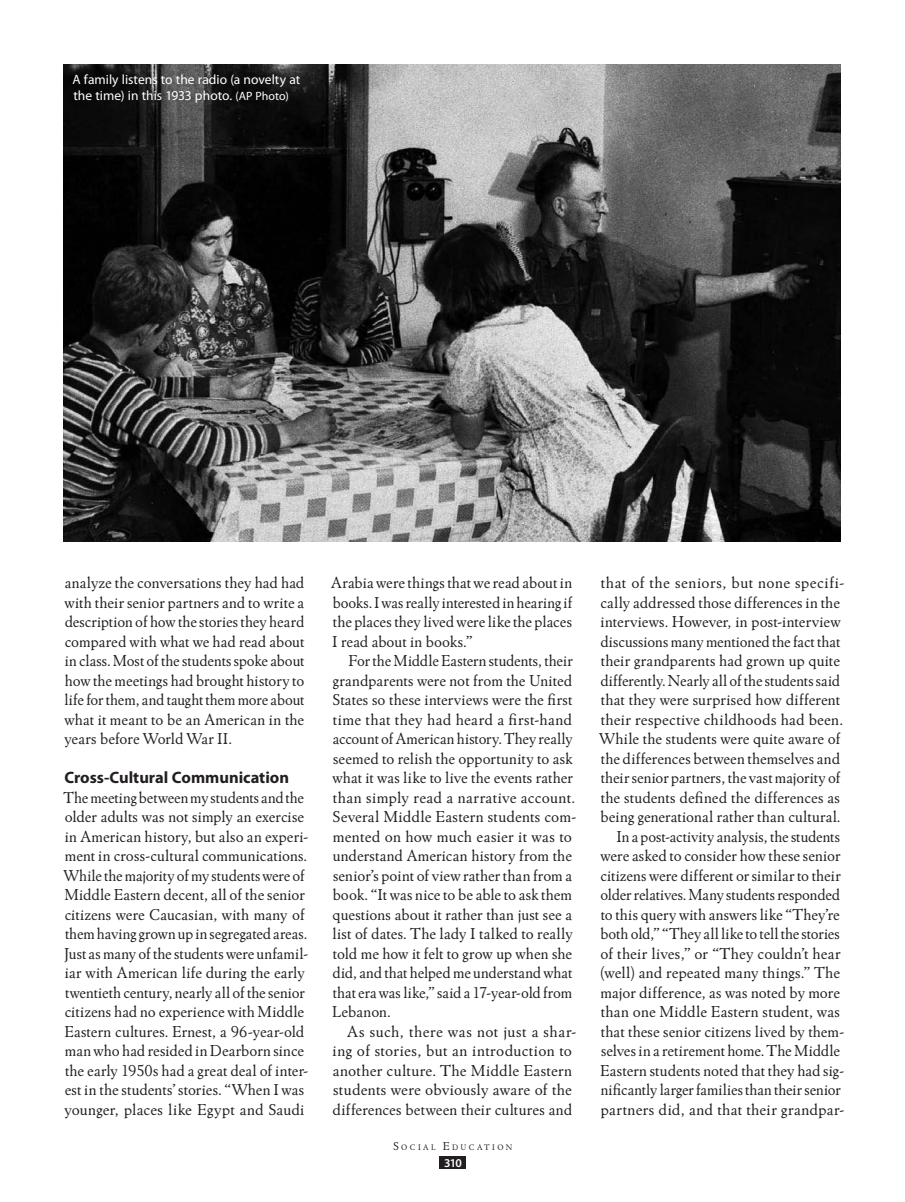
<style>
.page{position:relative;width:905px;height:1202px;background:#fff}
.page>*{position:absolute;margin:0;border:0;box-sizing:border-box;transform-origin:0 0}
.t1{font:16.5px/19.5px "Winchester New ITC";letter-spacing:.005em;color:#231f20}
.t2{font:700 16.5px "Myriad Pro";color:#231f20}
.t3{font:13.5px/16.5px "Myriad Pro";color:#fff}
.t4{font:600 12px "Myriad Pro";color:#fff}
.t5{font:8.4px "Winchester New ITC Book OS";letter-spacing:.285em;color:#231f20}
.s1{font-size:12px}
</style>
<div class="page">
<div style="left:440px;top:1156px;width:26px;height:12px;background:#231f20"></div>
<img style="left:64px;top:65px;width:776px;height:476px">
<p class="t3" style="left:72px;top:71px;width:229px">A family listens to the radio (a novelty at the time) in this 1933 photo. <span class="s1">(AP Photo)</span></p>
<p class="t1" style="left:64px;top:573px;width:241px;text-align:justify">analyze the conversations they had had with their senior partners and to write a description of how the stories they heard compared with what we had read about in class. Most of the students spoke about how the meetings had brought history to life for them, and taught them more about what it meant to be an American in the years before World War II.</p>
<p class="t2" style="left:64px;top:768px;width:226px">Cross-Cultural Communication</p>
<p class="t1" style="left:64px;top:787px;width:246px">The meeting between my students and the older adults was not simply an exercise in American history, but also an experi&shy;ment in cross-cultural communications.<br>While the majority of my students were of Middle Eastern decent, all of the senior citizens were Caucasian, with many of them having grown up in segregated areas.<br>Just as many of the students were unfamil&shy;iar with American life during the early twentieth century, nearly all of the senior citizens had no experience with Middle Eastern cultures. Ernest, a 96-year-old man who had resided in Dearborn since the early 1950s had a great deal of inter&shy;est in the students’ stories. “When I was younger, places like Egypt and Saudi</p>
<p class="t1" style="left:331px;top:573px;width:243px;text-align:justify">Arabia were things that we read about in books. I was really interested in hearing if the places they lived were like the places I read about in books.”</p>
<p class="t1" style="left:332px;top:651px;width:246px;text-indent:16px">For the Middle Eastern students, their grandparents were not from the United States so these interviews were the first time that they had heard a first-hand account of American history. They really seemed to relish the opportunity to ask what it was like to live the events rather than simply read a narrative account.<br>Several Middle Eastern students com&shy;mented on how much easier it was to understand American history from the senior’s point of view rather than from a book. “It was nice to be able to ask them questions about it rather than just see a list of dates. The lady I talked to really told me how it felt to grow up when she did, and that helped me understand what that era was like,” said a 17-year-old from Lebanon.</p>
<p class="t1" style="left:332px;top:1021px;width:245px;text-indent:15px">As such, there was not just a shar&shy;ing of stories, but an introduction to another culture. The Middle Eastern students were obviously aware of the differences between their cultures and</p>
<p class="t5" style="left:393px;top:1141px;width:121px"><span class="s1">S</span>OCIAL <span class="s1">E</span>DUCATION</p>
<p class="t4" style="left:444px;top:1154px;width:19px">310</p>
<p class="t1" style="left:599px;top:573px;width:246px;text-align:right">that of the seniors, but none specifi&shy;cally addressed those differences in the interviews. However, in post-interview discussions many mentioned the fact that their grandparents had grown up quite differently. Nearly all of the students said that they were surprised how different their respective childhoods had been.<br>While the students were quite aware of the differences between themselves and their senior partners, the vast majority of the students defined the differences as being generational rather than cultural.<br>In a post-activity analysis, the students were asked to consider how these senior citizens were different or similar to their older relatives. Many students responded to this query with answers like “They’re both old,” “They all like to tell the stories of their lives,” or “They couldn’t hear (well) and repeated many things.” The major difference, as was noted by more than one Middle Eastern student, was that these senior citizens lived by them&shy;selves in a retirement home. The Middle Eastern students noted that they had sig&shy;nificantly larger families than their senior partners did, and that their grandpar-</p>
</div>
